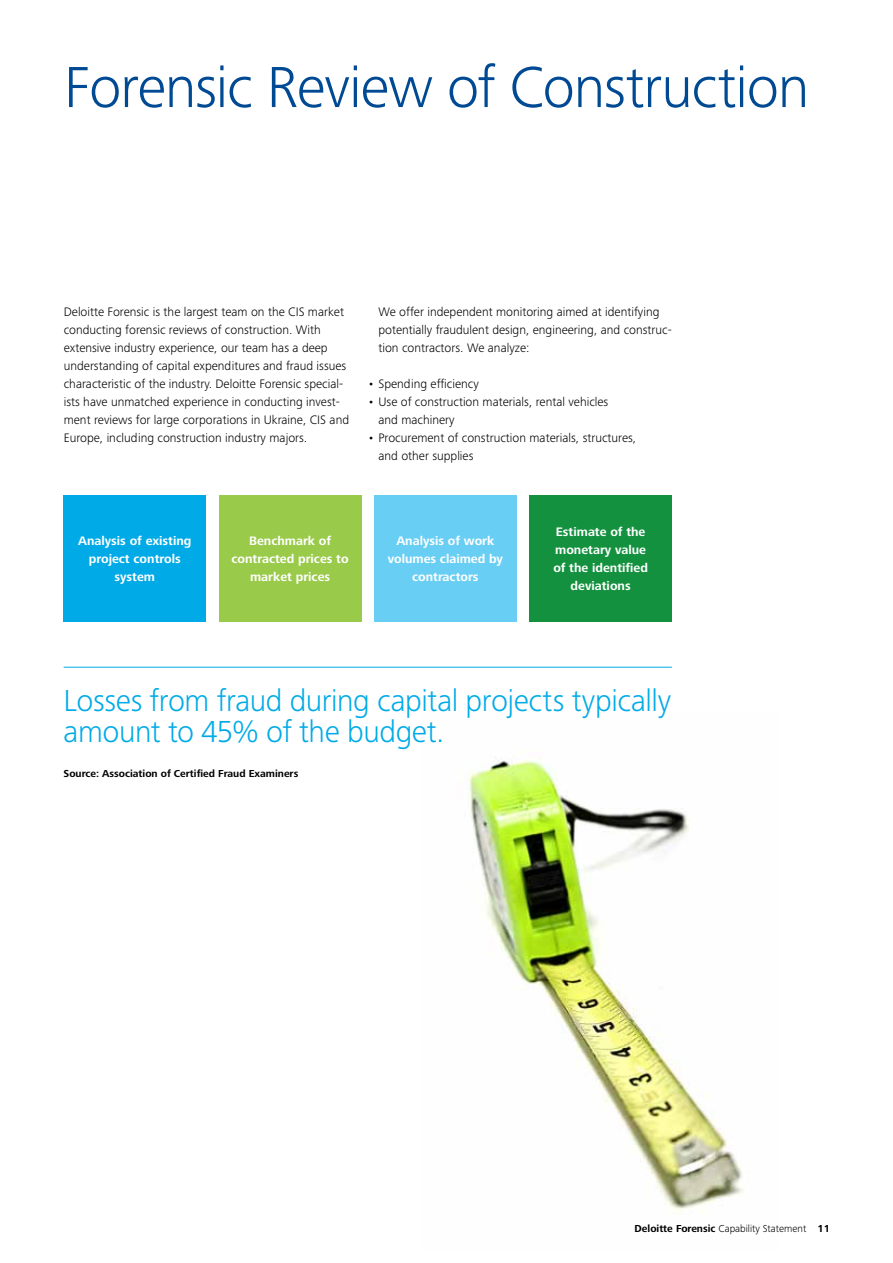
<style>
.page{position:relative;width:893px;height:1263px;background:#fff}
.page>*{position:absolute;margin:0;border:0;box-sizing:border-box;transform-origin:0 0}
.t1{font:300 60px "Frutiger Next Pro";letter-spacing:-.02em;color:#004a94}
.t2{font:300 31.5px/31.5px "Frutiger Next Pro";letter-spacing:-.015em;color:#00aae7}
.t3{font:300 12.75px/18px "Frutiger Next Pro";color:#000}
.t4{font:700 12.75px/18px "Frutiger Next Pro";color:#fff;text-align:center}
.t5{font:700 10.5px "Frutiger Next Pro";color:#000}
.t6{font:300 10.5px "Frutiger Next Pro";color:#000}
.s1{font-weight:700}
</style>
<div class="page">
<img style="left:468px;top:756px;width:275px;height:455px">
<hr style="left:64px;top:667px;width:608px;height:1px;background:#00aae7">
<div style="left:64px;top:496px;width:142px;height:126px;background:#00aae7"></div>
<div style="left:219px;top:496px;width:142px;height:126px;background:#99ca49"></div>
<div style="left:374px;top:496px;width:143px;height:126px;background:#68cef3"></div>
<div style="left:529px;top:496px;width:143px;height:126px;background:#13913e"></div>
<h1 class="t1" style="left:64px;top:53px;width:747px">Forensic Review of Construction</h1>
<p class="t3" style="left:64px;top:302px;width:287px">Deloitte Forensic is the largest team on the CIS market conducting forensic reviews of construction. With extensive industry experience, our team has a deep understanding of capital expenditures and fraud issues characteristic of the industry. Deloitte Forensic special&shy;ists have unmatched experience in conducting invest&shy;ment reviews for large corporations in Ukraine, CIS and Europe, including construction industry majors.</p>
<p class="t3" style="left:378px;top:302px;width:295px">We offer independent monitoring aimed at identifying potentially fraudulent design, engineering, and construc&shy;tion contractors. We analyze:</p>
<p class="t3" style="left:368px;top:374px;width:113px">• Spending efficiency</p>
<p class="t3" style="left:378px;top:392px;width:231px;text-indent:-11px">• Use of construction materials, rental vehicles and machinery</p>
<p class="t3" style="left:378px;top:428px;width:259px;text-indent:-11px">• Procurement of construction materials, structures, and other supplies</p>
<p class="t4" style="left:78px;top:532px;width:115px">Analysis of existing project controls system</p>
<p class="t4" style="left:232px;top:532px;width:119px">Benchmark of contracted prices to market prices</p>
<p class="t4" style="left:388px;top:532px;width:117px">Analysis of work volumes claimed by contractors</p>
<p class="t4" style="left:553px;top:523px;width:96px">Estimate of the monetary value of the identified deviations</p>
<h2 class="t2" style="left:64px;top:684px;width:609px">Losses from fraud during capital projects typically amount to 45% of the budget.</h2>
<p class="t5" style="left:64px;top:767px;width:236px">Source: Association of Certified Fraud Examiners</p>
<p class="t6" style="left:635px;top:1222px;width:197px"><span class="s1">Deloitte Forensic</span> Capability Statement <span class="s1">11</span></p>
</div>
